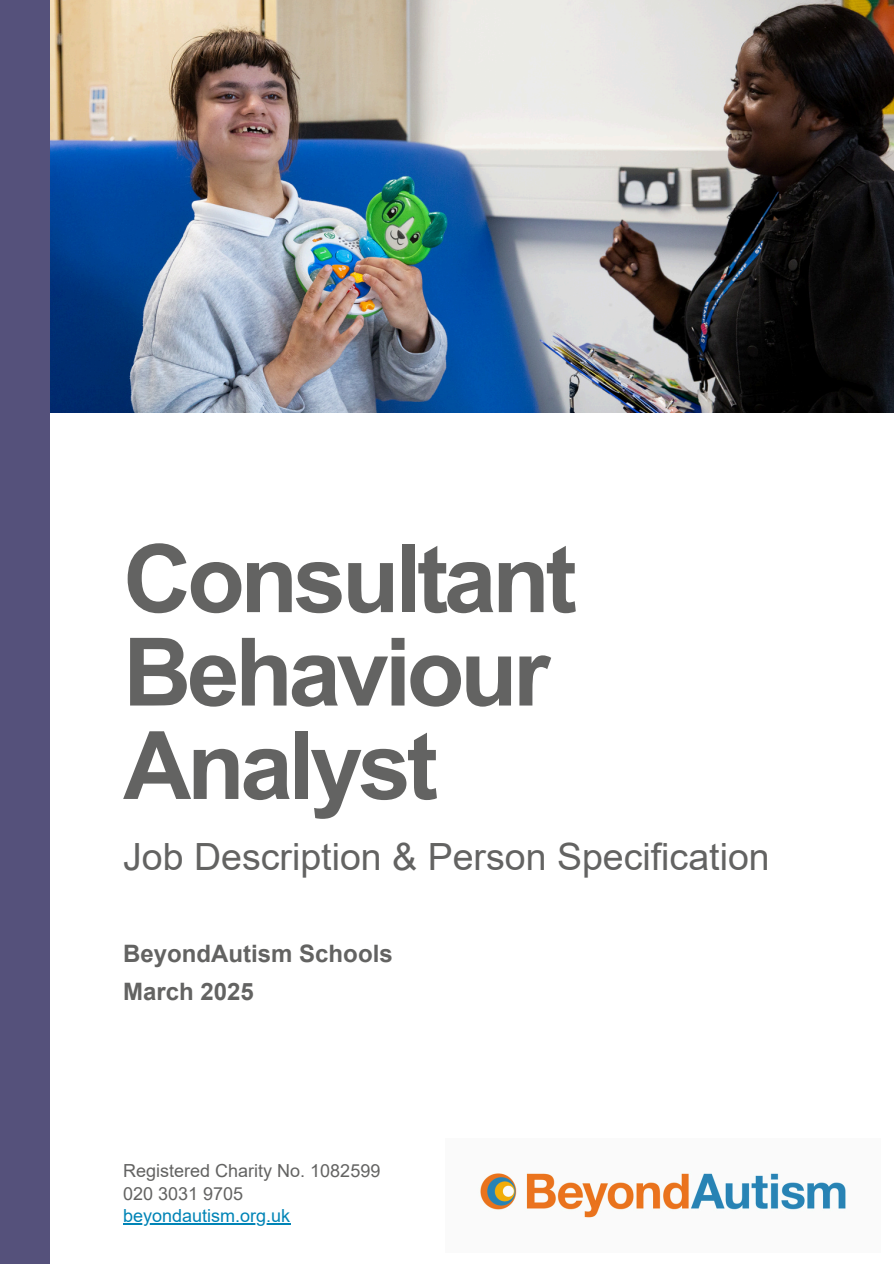
<style>
.page{position:relative;width:894px;height:1264px;background:#fff}
.page>*{position:absolute;margin:0;border:0;box-sizing:border-box;transform-origin:0 0}
.t1{font:700 94.5px/93.3px "Arial";letter-spacing:-.045em;color:#636362}
.t2{font:37.5px "Arial";color:#636362}
.t3{font:700 24px/38.2px "Arial";color:#636362}
.t4{font:18px "Arial";color:#636362}
.t5{font:18px "Arial";color:#0084b6}
</style>
<div class="page">
<img style="left:50px;top:0;width:843px;height:413px">
<div style="left:0;top:0;width:50px;height:1263px;background:#55517b"></div>
<img style="left:480px;top:1173px;width:366px;height:45px">
<hr style="left:123px;top:1223px;width:167px;height:1px;background:#0084b6">
<p class="t1" style="left:123px;top:532px;width:455px">Consultant<br>Behaviour<br>Analyst</p>
<h2 class="t2" style="left:123px;top:836px;width:648px">Job Description &amp; Person Specification</h2>
<h1 class="t3" style="left:123px;top:934px;width:271px">BeyondAutism Schools<br>March 2025</h1>
<h3 class="t4" style="left:123px;top:1160px;width:259px">Registered Charity No. 1082599</h3>
<p class="t4" style="left:123px;top:1183px;width:122px">020 3031 9705</p>
<p class="t5" style="left:123px;top:1205px;width:169px">beyondautism.org.uk</p>
</div>
